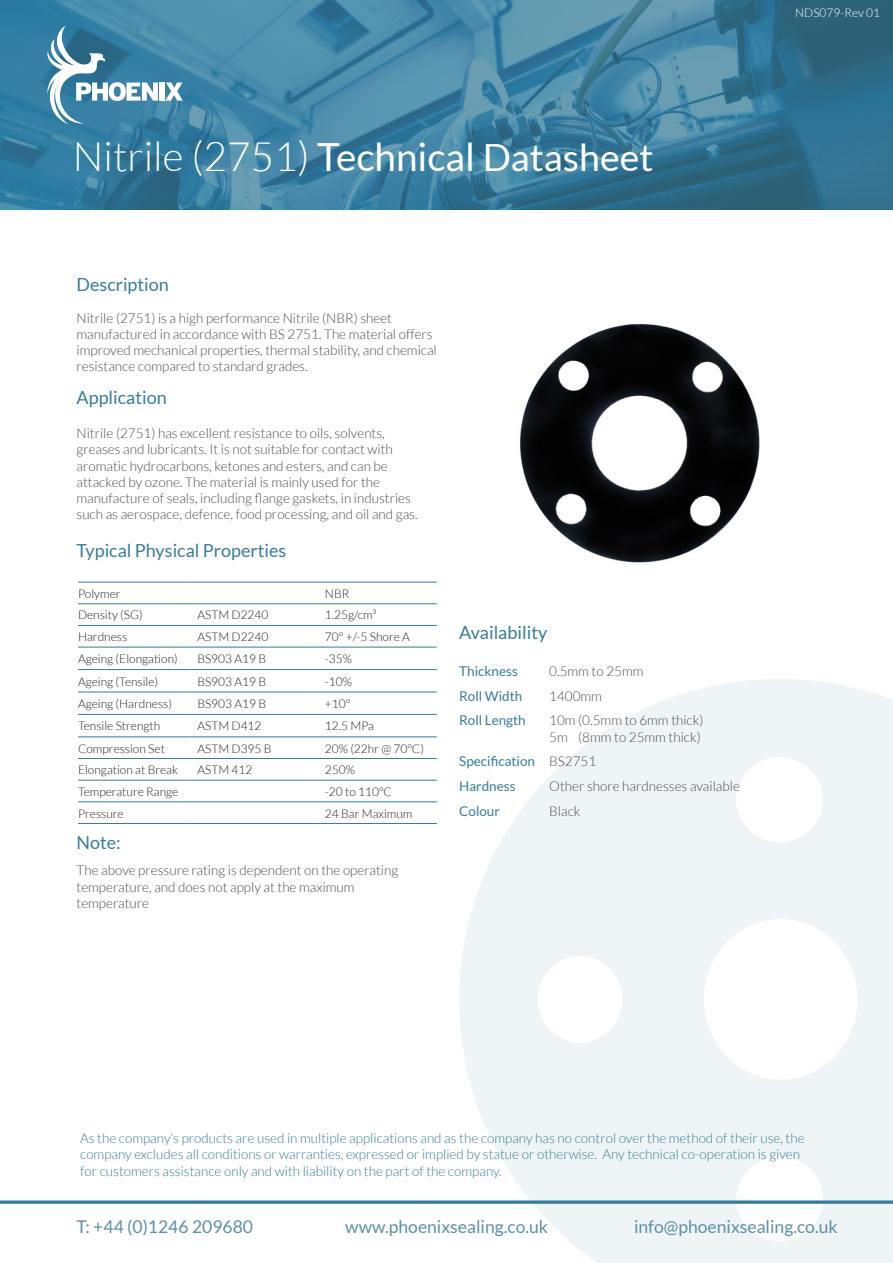
<style>
.page{position:relative;width:893px;height:1263px;background:#fff}
.page>*{position:absolute;margin:0;border:0;box-sizing:border-box;transform-origin:0 0}
.t1{font:300 40.5px "Lato";color:#fff}
.t2{font:18px "Lato";color:#367d9a}
.t3{font:17.55px "Lato";color:#5b90a9}
.t4{font:300 13.5px/16.2px "Lato";color:#4b4c4d}
.t5{font:300 13.5px/16.2px "Lato";color:#367d9a}
.t6{font:13.5px "Lato";color:#367d9a}
.t7{font:300 12px "Lato";color:#231f20}
.t8{font:300 12px "Lato";color:#fff}
.s1{font-weight:400;font-size:38.85px}
.s2{font-weight:400;font-size:37.5px}
.s3{font-weight:300;color:#4b4c4d}
</style>
<div class="page">
<svg style="left:459px;top:679px;width:434px;height:584px;fill:#eff4f7"></svg>
<svg style="left:0;top:0;width:893px;height:210px;background:#3e7f9e"></svg>
<svg style="left:46px;top:26px;width:112px;height:98px"></svg>
<div style="left:159px;top:83px;width:6px;height:18px;background:#fff"></div>
<svg style="left:165px;top:83px;width:18px;height:18px"></svg>
<img style="left:520px;top:323px;width:240px;height:240px">
<hr style="left:78px;top:582px;width:113px;height:1px;background:#367d9a">
<hr style="left:191px;top:582px;width:128px;height:1px;background:#367d9a">
<hr style="left:319px;top:582px;width:118px;height:1px;background:#367d9a">
<hr style="left:78px;top:603px;width:113px;height:1px;background:#367d9a">
<hr style="left:191px;top:603px;width:128px;height:1px;background:#367d9a">
<hr style="left:319px;top:603px;width:118px;height:1px;background:#367d9a">
<hr style="left:78px;top:625px;width:113px;height:1px;background:#367d9a">
<hr style="left:191px;top:625px;width:128px;height:1px;background:#367d9a">
<hr style="left:319px;top:625px;width:118px;height:1px;background:#367d9a">
<hr style="left:78px;top:647px;width:113px;height:1px;background:#367d9a">
<hr style="left:191px;top:647px;width:128px;height:1px;background:#367d9a">
<hr style="left:319px;top:647px;width:118px;height:1px;background:#367d9a">
<hr style="left:78px;top:669px;width:113px;height:1px;background:#367d9a">
<hr style="left:191px;top:669px;width:128px;height:1px;background:#367d9a">
<hr style="left:319px;top:669px;width:118px;height:1px;background:#367d9a">
<hr style="left:78px;top:692px;width:113px;height:1px;background:#367d9a">
<hr style="left:191px;top:692px;width:128px;height:1px;background:#367d9a">
<hr style="left:319px;top:692px;width:118px;height:1px;background:#367d9a">
<hr style="left:78px;top:714px;width:113px;height:1px;background:#367d9a">
<hr style="left:191px;top:714px;width:128px;height:1px;background:#367d9a">
<hr style="left:319px;top:714px;width:118px;height:1px;background:#367d9a">
<hr style="left:78px;top:736px;width:113px;height:1px;background:#367d9a">
<hr style="left:191px;top:736px;width:128px;height:1px;background:#367d9a">
<hr style="left:319px;top:736px;width:118px;height:1px;background:#367d9a">
<hr style="left:78px;top:758px;width:113px;height:1px;background:#367d9a">
<hr style="left:191px;top:758px;width:128px;height:1px;background:#367d9a">
<hr style="left:319px;top:758px;width:118px;height:1px;background:#367d9a">
<hr style="left:78px;top:780px;width:113px;height:1px;background:#367d9a">
<hr style="left:191px;top:780px;width:128px;height:1px;background:#367d9a">
<hr style="left:319px;top:780px;width:118px;height:1px;background:#367d9a">
<hr style="left:78px;top:801px;width:113px;height:1px;background:#367d9a">
<hr style="left:191px;top:801px;width:128px;height:1px;background:#367d9a">
<hr style="left:319px;top:801px;width:118px;height:1px;background:#367d9a">
<hr style="left:78px;top:823px;width:113px;height:1px;background:#367d9a">
<hr style="left:191px;top:823px;width:128px;height:1px;background:#367d9a">
<hr style="left:319px;top:823px;width:118px;height:1px;background:#367d9a">
<svg style="left:0;top:1200px;width:893px;height:4px;background:#5792aa"></svg>
<p class="t1" style="left:73px;top:135px;width:582px">Nitrile (2751) <span class="s1">Technical</span> <span class="s2">Datasheet</span></p>
<p class="t2" style="left:77px;top:274px;width:94px">Description</p>
<p class="t4" style="left:77px;top:310px;width:362px">Nitrile (2751) is a high performance Nitrile (NBR) sheet manufactured in accordance with BS 2751. The material offers improved mechanical properties, thermal stability, and chemical resistance compared to standard grades.</p>
<p class="t2" style="left:77px;top:387px;width:92px">Application</p>
<p class="t4" style="left:77px;top:425px;width:343px">Nitrile (2751) has excellent resistance to oils, solvents, greases and lubricants. It is not suitable for contact with aromatic hydrocarbons, ketones and esters, and can be attacked by ozone. The material is mainly used for the manufacture of seals, including flange gaskets, in industries such as aerospace, defence, food processing, and oil and gas.</p>
<p class="t2" style="left:77px;top:540px;width:211px">Typical Physical Properties</p>
<p class="t7" style="left:78px;top:587px;width:44px">Polymer</p>
<p class="t7" style="left:325px;top:587px;width:26px">NBR</p>
<p class="t7" style="left:78px;top:609px;width:66px">Density (SG)</p>
<p class="t7" style="left:197px;top:609px;width:73px">ASTM D2240</p>
<p class="t7" style="left:325px;top:609px;width:53px">1.25g/cm³</p>
<p class="t7" style="left:78px;top:630px;width:51px">Hardness</p>
<p class="t7" style="left:197px;top:630px;width:73px">ASTM D2240</p>
<p class="t7" style="left:325px;top:630px;width:87px">70° +/-5 Shore A</p>
<p class="t7" style="left:78px;top:652px;width:101px">Ageing (Elongation)</p>
<p class="t7" style="left:197px;top:652px;width:70px">BS903 A19 B</p>
<p class="t7" style="left:325px;top:652px;width:29px">-35%</p>
<p class="t7" style="left:78px;top:675px;width:82px">Ageing (Tensile)</p>
<p class="t7" style="left:197px;top:675px;width:70px">BS903 A19 B</p>
<p class="t7" style="left:325px;top:675px;width:29px">-10%</p>
<p class="t7" style="left:78px;top:697px;width:95px">Ageing (Hardness)</p>
<p class="t7" style="left:197px;top:697px;width:70px">BS903 A19 B</p>
<p class="t7" style="left:325px;top:697px;width:27px">+10°</p>
<p class="t7" style="left:78px;top:720px;width:84px">Tensile Strength</p>
<p class="t7" style="left:197px;top:720px;width:66px">ASTM D412</p>
<p class="t7" style="left:325px;top:720px;width:51px">12.5 MPa</p>
<p class="t7" style="left:78px;top:742px;width:88px">Compression Set</p>
<p class="t7" style="left:197px;top:742px;width:76px">ASTM D395 B</p>
<p class="t7" style="left:325px;top:742px;width:101px">20% (22hr @ 70°C)</p>
<p class="t7" style="left:78px;top:763px;width:101px">Elongation at Break</p>
<p class="t7" style="left:197px;top:763px;width:57px">ASTM 412</p>
<p class="t7" style="left:325px;top:763px;width:32px">250%</p>
<p class="t7" style="left:78px;top:785px;width:102px">Temperature Range</p>
<p class="t7" style="left:325px;top:785px;width:69px">-20 to 110°C</p>
<p class="t7" style="left:78px;top:807px;width:47px">Pressure</p>
<p class="t7" style="left:325px;top:807px;width:89px">24 Bar Maximum</p>
<p class="t2" style="left:77px;top:832px;width:46px">Note:</p>
<p class="t4" style="left:77px;top:862px;width:323px">The above pressure rating is dependent on the operating temperature, and does not apply at the maximum temperature</p>
<p class="t2" style="left:459px;top:622px;width:90px">Availability</p>
<p class="t6" style="left:459px;top:664px;width:60px">Thickness</p>
<p class="t4" style="left:549px;top:663px;width:96px">0.5mm to 25mm</p>
<p class="t6" style="left:459px;top:688px;width:65px">Roll Width</p>
<p class="t4" style="left:549px;top:688px;width:54px">1400mm</p>
<p class="t6" style="left:459px;top:713px;width:68px">Roll Length</p>
<p class="t4" style="left:549px;top:713px;width:156px">10m (0.5mm to 6mm thick)<br>5m (8mm to 25mm thick)</p>
<p class="t6" style="left:459px;top:754px;width:139px">Specification <span class="s3">BS2751</span></p>
<p class="t6" style="left:459px;top:779px;width:58px">Hardness</p>
<p class="t4" style="left:549px;top:778px;width:192px">Other shore hardnesses available</p>
<p class="t6" style="left:459px;top:803px;width:42px">Colour</p>
<p class="t4" style="left:549px;top:803px;width:33px">Black</p>
<p class="t8" style="left:795px;top:7px;width:87px">NDS079-Rev 01</p>
<p class="t5" style="left:80px;top:1130px;width:726px">As the company’s products are used in multiple applications and as the company has no control over the method of their use, the company excludes all conditions or warranties, expressed or implied by statue or otherwise. Any technical co-operation is given for customers assistance only and with liability on the part of the company.</p>
<p class="t3" style="left:77px;top:1217px;width:178px">T: +44 (0)1246 209680</p>
<p class="t3" style="left:345px;top:1217px;width:204px">www.phoenixsealing.co.uk</p>
<p class="t3" style="left:634px;top:1217px;width:205px">info@phoenixsealing.co.uk</p>
</div>
